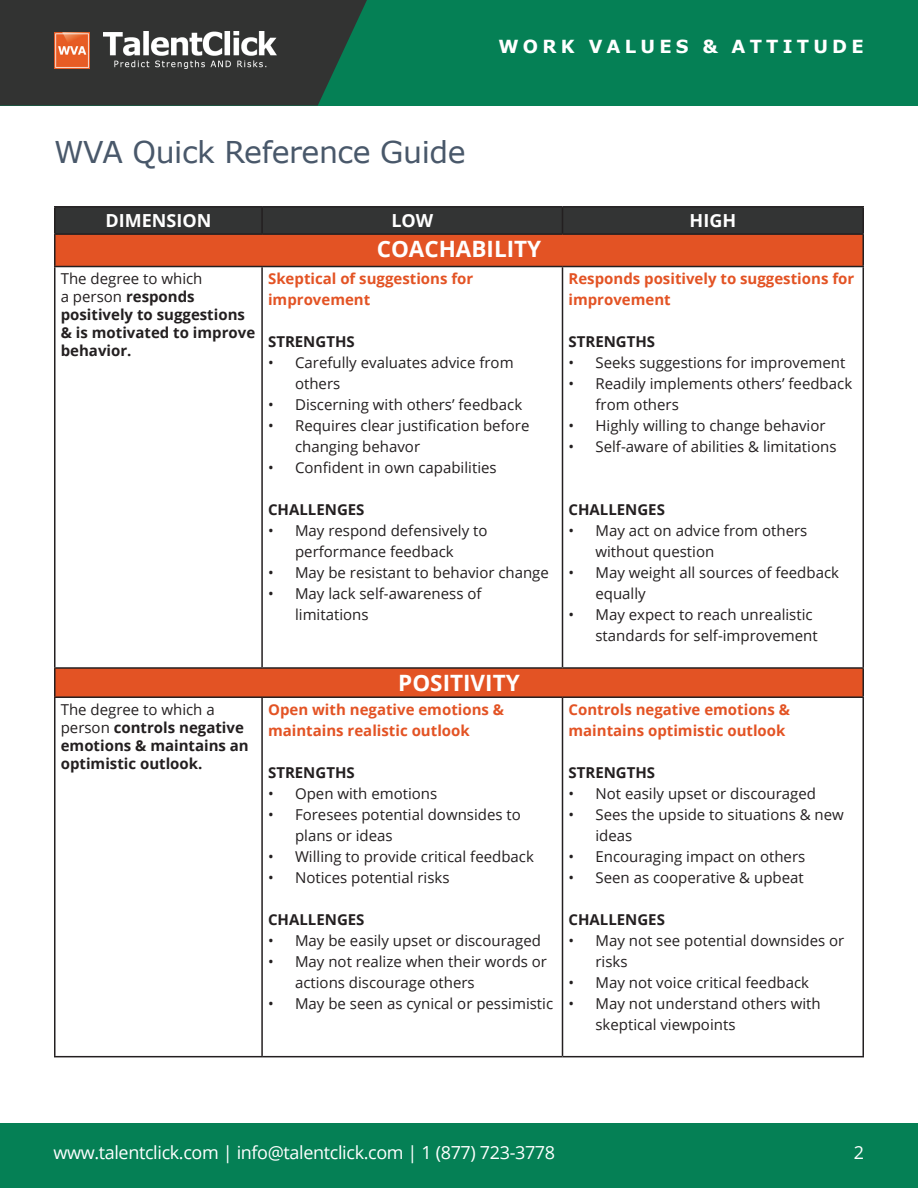
<style>
.page{position:relative;width:918px;height:1188px;background:#fff}
.page>*{position:absolute;margin:0;border:0;box-sizing:border-box;transform-origin:0 0}
.t1{font:30px "Verdana";letter-spacing:-.015em;color:#49586a}
.t2{font:700 22.5px "Open Sans";color:#fff}
.t3{font:18px "Open Sans";letter-spacing:-.02em;color:#fff}
.t4{font:700 18px "Verdana";letter-spacing:.235em;color:#fff}
.t5{font:700 18px "Open Sans";color:#fff}
.t6{font:15px/21px "Open Sans";color:#231f20}
.t7{font:700 15px/18px "Open Sans";color:#231f20}
.t8{font:700 15px/21px "Open Sans";color:#e35324}
.s1{font-weight:400}
</style>
<div class="page">
<div style="left:0;top:1123px;width:918px;height:65px;background:#058055"></div>
<div style="left:0;top:0;width:918px;height:106px;background:#058055"></div>
<svg style="left:0;top:0;width:367px;height:106px"></svg>
<img style="left:103px;top:32px;width:173px;height:36px">
<img style="left:54px;top:32px;width:36px;height:36px">
<div style="left:55px;top:234px;width:808px;height:33px;background:#e35324"></div>
<div style="left:55px;top:668px;width:808px;height:29px;background:#e35324"></div>
<hr style="left:54px;top:206px;width:208px;height:2px;background:#231f20">
<hr style="left:54px;top:208px;width:2px;height:25px;background:#231f20">
<hr style="left:262px;top:206px;width:301px;height:2px;background:#231f20">
<hr style="left:562px;top:206px;width:302px;height:2px;background:#231f20">
<div style="left:56px;top:208px;width:806px;height:25px;background:#333434"></div>
<hr style="left:862px;top:208px;width:2px;height:25px;background:#231f20">
<hr style="left:54px;top:233px;width:208px;height:2px;background:#231f20">
<hr style="left:54px;top:235px;width:2px;height:31px;background:#231f20">
<hr style="left:262px;top:233px;width:301px;height:2px;background:#231f20">
<hr style="left:562px;top:233px;width:302px;height:2px;background:#231f20">
<hr style="left:862px;top:235px;width:2px;height:31px;background:#231f20">
<hr style="left:54px;top:266px;width:208px;height:1px;background:#231f20">
<hr style="left:54px;top:267px;width:2px;height:400px;background:#231f20">
<hr style="left:262px;top:266px;width:301px;height:1px;background:#231f20">
<hr style="left:261px;top:267px;width:2px;height:400px;background:#231f20">
<hr style="left:562px;top:266px;width:302px;height:1px;background:#231f20">
<hr style="left:562px;top:267px;width:1px;height:400px;background:#231f20">
<hr style="left:862px;top:267px;width:2px;height:400px;background:#231f20">
<hr style="left:54px;top:667px;width:208px;height:2px;background:#231f20">
<hr style="left:54px;top:669px;width:2px;height:27px;background:#231f20">
<hr style="left:262px;top:667px;width:301px;height:2px;background:#231f20">
<hr style="left:562px;top:667px;width:302px;height:2px;background:#231f20">
<hr style="left:862px;top:669px;width:2px;height:27px;background:#231f20">
<hr style="left:54px;top:696px;width:208px;height:2px;background:#231f20">
<hr style="left:54px;top:698px;width:2px;height:358px;background:#231f20">
<hr style="left:262px;top:696px;width:301px;height:2px;background:#231f20">
<hr style="left:261px;top:698px;width:2px;height:358px;background:#231f20">
<hr style="left:562px;top:696px;width:302px;height:2px;background:#231f20">
<hr style="left:562px;top:698px;width:1px;height:358px;background:#231f20">
<hr style="left:862px;top:698px;width:2px;height:358px;background:#231f20">
<hr style="left:54px;top:1056px;width:208px;height:1px;background:#231f20">
<hr style="left:262px;top:1056px;width:301px;height:1px;background:#231f20">
<hr style="left:562px;top:1056px;width:302px;height:1px;background:#231f20">
<p class="t1" style="left:54px;top:132px;width:413px">WVA Quick Reference Guide</p>
<p class="t4" style="left:498px;top:34px;width:367px">WORK VALUES &amp; ATTITUDE</p>
<p class="t5" style="left:106px;top:207px;width:107px">DIMENSION</p>
<p class="t5" style="left:391px;top:207px;width:43px">LOW</p>
<p class="t5" style="left:690px;top:207px;width:48px">HIGH</p>
<p class="t2" style="left:377px;top:233px;width:166px">COACHABILITY</p>
<p class="t7" style="left:61px;top:269px;width:196px"><span class="s1">The degree to which<br>a person</span> responds positively to suggestions &amp; is motivated to improve behavior.</p>
<p class="t8" style="left:268px;top:268px;width:207px">Skeptical of suggestions for improvement</p>
<p class="t8" style="left:568px;top:268px;width:287px">Responds positively to suggestions for improvement</p>
<p class="t7" style="left:568px;top:332px;width:88px">STRENGTHS</p>
<p class="t6" style="left:568px;top:352px;width:278px">• Seeks suggestions for improvement</p>
<p class="t6" style="left:596px;top:373px;width:258px;text-indent:-27px">• Readily implements others’ feedback from others</p>
<p class="t6" style="left:568px;top:415px;width:259px">• Highly willing to change behavior</p>
<p class="t6" style="left:568px;top:436px;width:270px">• Self-aware of abilities &amp; limitations</p>
<p class="t7" style="left:268px;top:332px;width:88px">STRENGTHS</p>
<p class="t6" style="left:295px;top:352px;width:220px;text-indent:-27px">• Carefully evaluates advice from others</p>
<p class="t6" style="left:268px;top:394px;width:256px">• Discerning with others’ feedback</p>
<p class="t6" style="left:295px;top:415px;width:236px;text-indent:-27px">• Requires clear justification before changing behavor</p>
<p class="t6" style="left:268px;top:457px;width:230px">• Confident in own capabilities</p>
<p class="t7" style="left:268px;top:500px;width:98px">CHALLENGES</p>
<p class="t6" style="left:268px;top:520px;width:221px;text-align:center">• May respond defensively to performance feedback</p>
<p class="t6" style="left:268px;top:562px;width:282px">• May be resistant to behavior change</p>
<p class="t6" style="left:295px;top:583px;width:188px;text-indent:-27px">• May lack self-awareness of limitations</p>
<p class="t7" style="left:568px;top:500px;width:98px">CHALLENGES</p>
<p class="t6" style="left:596px;top:520px;width:213px;text-indent:-27px">• May act on advice from others without question</p>
<p class="t6" style="left:596px;top:562px;width:245px;text-indent:-27px">• May weight all sources of feedback equally</p>
<p class="t6" style="left:596px;top:604px;width:224px;text-indent:-27px">• May expect to reach unrealistic standards for self-improvement</p>
<p class="t2" style="left:398px;top:667px;width:123px">POSITIVITY</p>
<p class="t7" style="left:61px;top:700px;width:190px"><span class="s1">The degree to which a person</span> controls negative emotions &amp; maintains an optimistic outlook.</p>
<p class="t8" style="left:268px;top:698px;width:238px">Open with negative emotions &amp; maintains realistic outlook</p>
<p class="t7" style="left:268px;top:763px;width:88px">STRENGTHS</p>
<p class="t6" style="left:268px;top:782px;width:171px">• Open with emotions</p>
<p class="t6" style="left:295px;top:803px;width:227px;text-indent:-27px">• Foresees potential downsides to plans or ideas</p>
<p class="t6" style="left:268px;top:845px;width:267px">• Willing to provide critical feedback</p>
<p class="t6" style="left:268px;top:866px;width:183px">• Notices potential risks</p>
<p class="t7" style="left:268px;top:910px;width:98px">CHALLENGES</p>
<p class="t6" style="left:268px;top:929px;width:274px">• May be easily upset or discouraged</p>
<p class="t6" style="left:295px;top:950px;width:254px;text-indent:-27px">• May not realize when their words or actions discourage others</p>
<p class="t6" style="left:268px;top:992px;width:287px">• May be seen as cynical or pessimistic</p>
<p class="t8" style="left:568px;top:698px;width:223px">Controls negative emotions &amp; maintains optimistic outlook</p>
<p class="t7" style="left:568px;top:763px;width:88px">STRENGTHS</p>
<p class="t6" style="left:568px;top:782px;width:249px">• Not easily upset or discouraged</p>
<p class="t6" style="left:596px;top:803px;width:250px;text-indent:-27px">• Sees the upside to situations &amp; new ideas</p>
<p class="t6" style="left:568px;top:845px;width:238px">• Encouraging impact on others</p>
<p class="t6" style="left:568px;top:866px;width:237px">• Seen as cooperative &amp; upbeat</p>
<p class="t7" style="left:568px;top:910px;width:98px">CHALLENGES</p>
<p class="t6" style="left:596px;top:929px;width:250px;text-indent:-27px">• May not see potential downsides or risks</p>
<p class="t6" style="left:568px;top:971px;width:242px">• May not voice critical feedback</p>
<p class="t6" style="left:596px;top:992px;width:227px;text-indent:-27px">• May not understand others with skeptical viewpoints</p>
<p class="t3" style="left:53px;top:1140px;width:503px">www.talentclick.com | info@talentclick.com | 1 (877) 723-3778</p>
<p class="t3" style="left:854px;top:1140px;width:12px">2</p>
</div>
